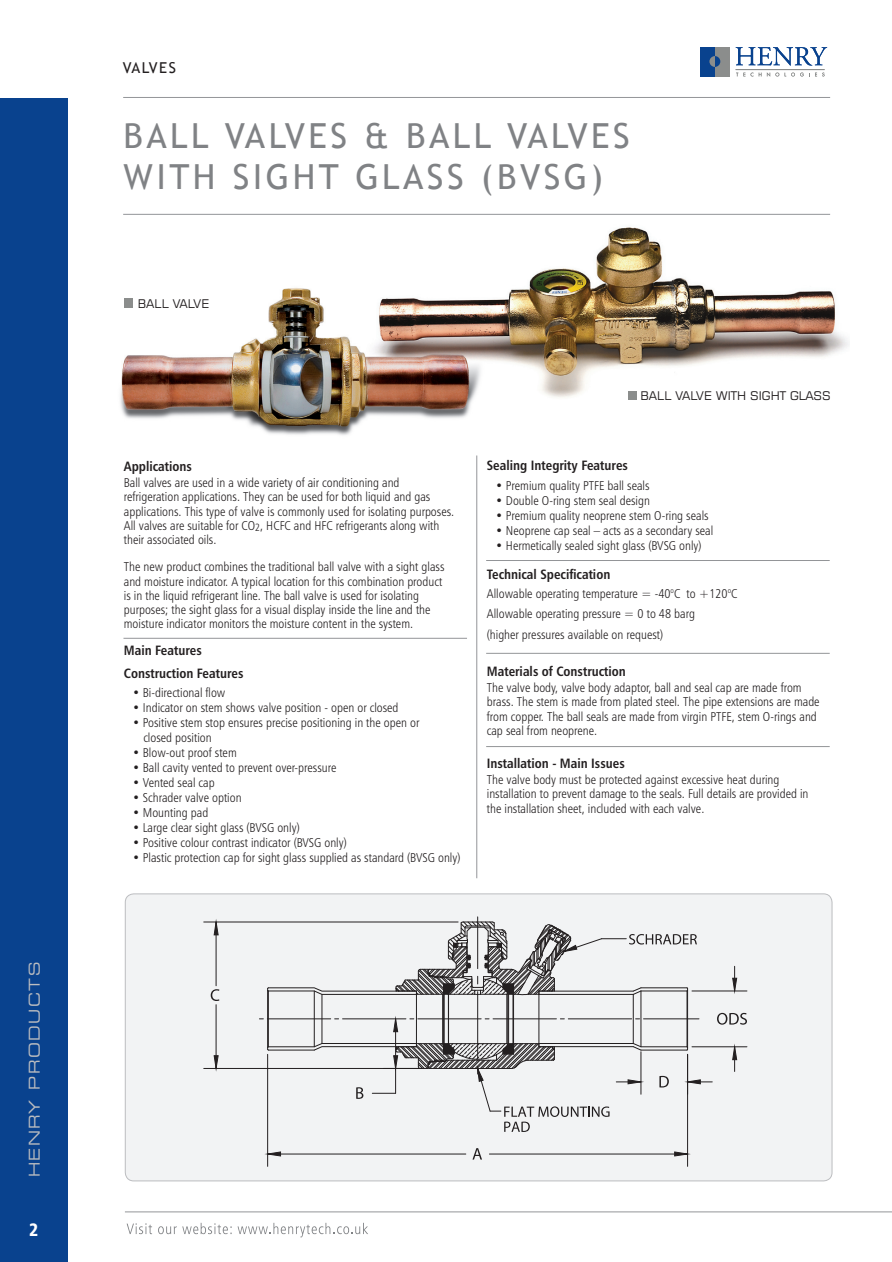
<style>
.page{position:relative;width:892px;height:1262px;background:#fff}
.page>*{position:absolute;margin:0;border:0;box-sizing:border-box;transform-origin:0 0}
.t1{font:34.5px/41.4px "Trebuchet MS";letter-spacing:.1em;color:#808285}
.t2{font:18px "Humanist 777 BT Black Condensed B";color:#fff}
.t3{font:expanded 15px "Square 721 BT";letter-spacing:.1em;color:#bcbdc0}
.t4{font:15px "Trebuchet MS";letter-spacing:.1em;color:#231f20}
.t5{font:13.5px/22.8px "Humanist 777 BT Bold Condensed B";color:#231f20}
.t6{font:12.75px/14.2px "Humanist 777 BT Light Condensed B";color:#231f20}
.t7{font:12px "Square 721 BT";color:#231f20}
</style>
<div class="page">
<div style="left:125px;top:893px;width:707px;height:287px;background:#f2f3f4;border-radius:9px"></div>
<div style="left:0;top:98px;width:67px;height:1163px;background:#09428e"></div>
<img style="left:120px;top:227px;width:729px;height:208px">
<hr style="left:123px;top:214px;width:707px;height:1px;background:#939598">
<hr style="left:123px;top:97px;width:707px;height:1px;background:#939598">
<hr style="left:476px;top:455px;width:1px;height:423px;background:#939598">
<hr style="left:125px;top:1211px;width:767px;height:1px;background:#939598">
<hr style="left:486px;top:560px;width:343px;height:1px;background:#939598">
<hr style="left:486px;top:653px;width:343px;height:1px;background:#939598">
<hr style="left:486px;top:746px;width:343px;height:1px;background:#939598">
<hr style="left:123px;top:638px;width:344px;height:1px;background:#939598">
<svg style="left:127px;top:1223px;width:25px;height:11px"></svg>
<svg style="left:158px;top:1222px;width:210px;height:15px"></svg>
<div style="left:124px;top:298px;width:9px;height:10px;background:#8b8d8c"></div>
<div style="left:628px;top:391px;width:8px;height:9px;background:#8b8d8c"></div>
<svg style="left:735px;top:47px;width:92px;height:19px"></svg>
<svg style="left:736px;top:72px;width:67px;height:5px"></svg>
<svg style="left:809px;top:73px;width:15px;height:3px"></svg>
<hr style="left:735px;top:69px;width:89px;height:1px;background:#8b8d8c">
<div style="left:700px;top:47px;width:29px;height:29px;background:#8b8d8c"></div>
<svg style="left:709px;top:56px;width:11px;height:11px"></svg>
<div style="left:700px;top:47px;width:14px;height:29px;background:#09428e"></div>
<svg style="left:709px;top:56px;width:5px;height:11px"></svg>
<svg style="left:472px;top:1155px;width:10px;height:4px"></svg>
<svg style="left:211px;top:990px;width:3px;height:11px"></svg>
<hr style="left:204px;top:921px;width:254px;height:1px;background:#231f20">
<hr style="left:204px;top:1068px;width:220px;height:1px;background:#231f20">
<hr style="left:687px;top:1054px;width:1px;height:112px;background:#231f20">
<hr style="left:267px;top:1054px;width:1px;height:112px;background:#231f20">
<svg style="left:214px;top:922px;width:477px;height:233px"></svg>
<svg style="left:259px;top:916px;width:488px;height:215px"></svg>
<p class="t3" style="left:28px;top:1177px;width:217px;rotate:-90deg">HENRY PRODUCTS</p>
<h2 class="t2" style="left:29px;top:1222px;width:11px">2</h2>
<p class="t4" style="left:123px;top:59px;width:55px">VALVES</p>
<h1 class="t1" style="left:123px;top:115px;width:507px">BALL VALVES &amp; BALL VALVES<br>WITH SIGHT GLASS (BVSG)</h1>
<p class="t7" style="left:138px;top:298px;width:73px">BALL VALVE</p>
<p class="t5" style="left:124px;top:455px;width:70px">Applications</p>
<p class="t6" style="left:124px;top:476px;width:332px">Ball valves are used in a wide variety of air conditioning and refrigeration applications. They can be used for both liquid and gas applications. This type of valve is commonly used for isolating purposes.<br>All valves are suitable for CO<sub>2</sub>, HCFC and HFC refrigerants along with their associated oils.</p>
<p class="t6" style="left:124px;top:560px;width:322px">The new product combines the traditional ball valve with a sight glass and moisture indicator. A typical location for this combination product is in the liquid refrigerant line. The ball valve is used for isolating purposes; the sight glass for a visual display inside the line and the moisture indicator monitors the moisture content in the system.</p>
<p class="t5" style="left:124px;top:640px;width:121px">Main Features<br>Construction Features</p>
<p class="t6" style="left:132px;top:686px;width:95px">• Bi-directional flow</p>
<p class="t6" style="left:132px;top:701px;width:268px">• Indicator on stem shows valve position - open or closed</p>
<p class="t6" style="left:143px;top:716px;width:277px;line-height:15px;text-indent:-11px">• Positive stem stop ensures precise positioning in the open or closed position</p>
<p class="t6" style="left:132px;top:746px;width:106px">• Blow-out proof stem</p>
<p class="t6" style="left:132px;top:761px;width:206px">• Ball cavity vented to prevent over-pressure</p>
<p class="t6" style="left:132px;top:776px;width:84px">• Vented seal cap</p>
<p class="t6" style="left:132px;top:791px;width:111px">• Schrader valve option</p>
<p class="t6" style="left:132px;top:806px;width:77px">• Mounting pad</p>
<p class="t6" style="left:132px;top:821px;width:169px">• Large clear sight glass (BVSG only)</p>
<p class="t6" style="left:132px;top:836px;width:216px">• Positive colour contrast indicator (BVSG only)</p>
<p class="t6" style="left:132px;top:851px;width:329px">• Plastic protection cap for sight glass supplied as standard (BVSG only)</p>
<p class="t7" style="left:640px;top:391px;width:192px">BALL VALVE WITH SIGHT GLASS</p>
<p class="t5" style="left:487px;top:455px;width:143px">Sealing Integrity Features</p>
<p class="t6" style="left:495px;top:479px;width:156px">• Premium quality PTFE ball seals</p>
<p class="t6" style="left:495px;top:494px;width:156px">• Double O-ring stem seal design</p>
<p class="t6" style="left:495px;top:509px;width:215px">• Premium quality neoprene stem O-ring seals</p>
<p class="t6" style="left:495px;top:524px;width:219px">• Neoprene cap seal – acts as a secondary seal</p>
<p class="t6" style="left:495px;top:539px;width:208px">• Hermetically sealed sight glass (BVSG only)</p>
<p class="t5" style="left:487px;top:564px;width:125px">Technical Specification</p>
<p class="t6" style="left:487px;top:583px;width:252px;line-height:20.7px">Allowable operating temperature = -40<sup>o</sup>C to +120<sup>o</sup>C<br>Allowable operating pressure = 0 to 48 barg<br>(higher pressures available on request)</p>
<p class="t5" style="left:487px;top:660px;width:141px">Materials of Construction</p>
<p class="t6" style="left:487px;top:681px;width:334px">The valve body, valve body adaptor, ball and seal cap are made from brass. The stem is made from plated steel. The pipe extensions are made from copper. The ball seals are made from virgin PTFE, stem O-rings and cap seal from neoprene.</p>
<p class="t5" style="left:487px;top:752px;width:139px">Installation - Main Issues</p>
<p class="t6" style="left:487px;top:773px;width:323px">The valve body must be protected against excessive heat during installation to prevent damage to the seals. Full details are provided in the installation sheet, included with each valve.</p>
</div>
